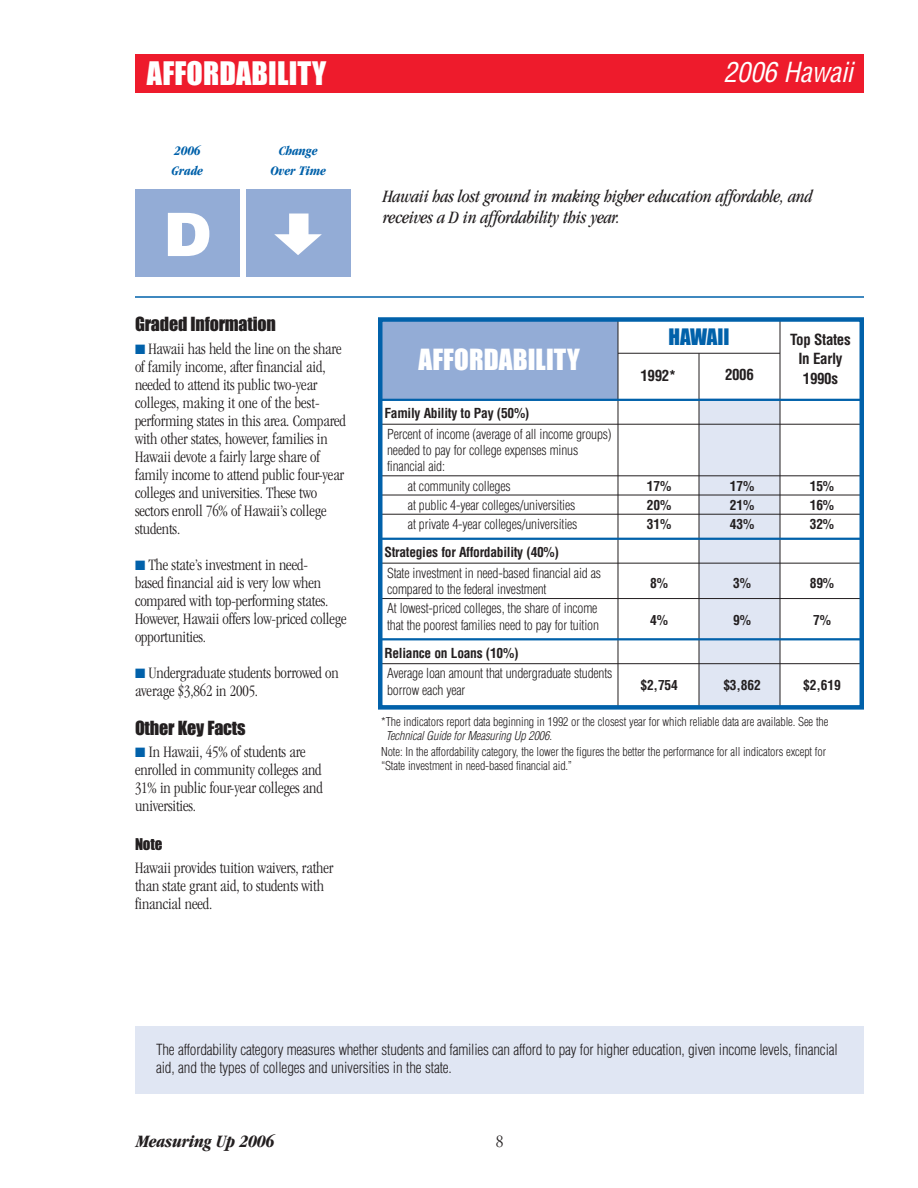
<style>
.page{position:relative;width:918px;height:1188px;background:#fff}
.page>*{position:absolute;margin:0;border:0;box-sizing:border-box;transform-origin:0 0}
.t1{font:900 60px "Helvetica";color:#fff}
.t2{font:30px "Impact";letter-spacing:.005em;color:#fff}
.t3{font:27px "Impact";letter-spacing:.005em;color:#fff}
.t4{font:italic condensed 27px "Helvetica";letter-spacing:-.01em;color:#fff}
.t5{font:21px "Impact";letter-spacing:-.005em;color:#0161aa}
.t6{font:italic condensed 18px/21px "Garamond";letter-spacing:-.015em;color:#231f20}
.t7{font:18px "Impact";letter-spacing:-.01em;color:#231f20}
.t8{font:italic 700 condensed 18px "Garamond";letter-spacing:-.015em;color:#231f20}
.t9{font:300 condensed 18px "Garamond";color:#231f20}
.t10{font:300 condensed 16.5px/18px "Garamond";letter-spacing:-.01em;color:#231f20}
.t11{font:300 condensed 15px/18px "Helvetica";letter-spacing:-.015em;color:#231f20}
.t12{font:700 condensed 15px/19.5px "Helvetica";letter-spacing:-.025em;color:#231f20;text-align:center}
.t13{font:15px "Impact";color:#231f20}
.t14{font:300 condensed 13.5px/16.2px "Helvetica";letter-spacing:-.015em;color:#231f20}
.t15{font:700 condensed 13.5px "Helvetica";letter-spacing:-.02em;color:#231f20}
.t16{font:italic 700 condensed 13.5px/19.5px "Garamond";letter-spacing:-.01em;color:#0161aa}
.t17{font:300 condensed 12px/13.5px "Helvetica";letter-spacing:-.01em;color:#231f20}
.s1{color:#0161aa}
.s2{font-style:italic}
</style>
<div class="page">
<div style="left:381px;top:321px;width:237px;height:78px;background:#93acd6"></div>
<hr style="left:618px;top:320px;width:1px;height:388px;background:#231f20">
<div style="left:135px;top:54px;width:729px;height:39px;background:#ee1b2c"></div>
<div style="left:246px;top:189px;width:105px;height:88px;background:#93acd6"></div>
<svg style="left:274px;top:214px;width:48px;height:41px"></svg>
<div style="left:135px;top:189px;width:105px;height:87px;background:#93acd6"></div>
<div style="left:135px;top:1026px;width:729px;height:68px;background:#e0e6f3"></div>
<hr style="left:135px;top:296px;width:729px;height:2px;background:#0161aa">
<div style="left:699px;top:398px;width:81px;height:310px;background:#e0e6f3"></div>
<hr style="left:618px;top:353px;width:162px;height:1px;background:#231f20">
<hr style="left:780px;top:319px;width:1px;height:388px;background:#231f20">
<hr style="left:699px;top:353px;width:1px;height:356px;background:#231f20">
<hr style="left:381px;top:399px;width:481px;height:2px;background:#0161aa">
<hr style="left:381px;top:424px;width:481px;height:1px;background:#231f20">
<hr style="left:381px;top:476px;width:481px;height:1px;background:#231f20">
<hr style="left:381px;top:495px;width:481px;height:1px;background:#231f20">
<hr style="left:381px;top:514px;width:481px;height:1px;background:#231f20">
<hr style="left:381px;top:538px;width:481px;height:2px;background:#0161aa">
<hr style="left:381px;top:563px;width:481px;height:1px;background:#231f20">
<hr style="left:381px;top:598px;width:481px;height:1px;background:#231f20">
<hr style="left:381px;top:638px;width:481px;height:2px;background:#0161aa">
<hr style="left:381px;top:663px;width:481px;height:1px;background:#231f20">
<div style="left:378px;top:317px;width:486px;height:393px;border:4px solid #0161aa"></div>
<h2 class="t2" style="left:147px;top:64px;width:181px">AFFORDABILITY</h2>
<h3 class="t4" style="left:724px;top:62px;width:131px">2006 Hawaii</h3>
<p class="t16" style="left:172px;top:142px;width:33px">2006<br>Grade</p>
<p class="t16" style="left:271px;top:143px;width:57px;text-align:center">Change<br>Over Time</p>
<h1 class="t1" style="left:164px;top:213px;width:48px">D</h1>
<p class="t7" style="left:135px;top:319px;width:142px">Graded Information</p>
<p class="t10" style="left:135px;top:341px;width:212px"><span class="s1">■</span> Hawaii has held the line on the share of family income, after financial aid, needed to attend its public two-year colleges, making it one of the best&shy;performing states in this area. Compared with other states, however, families in Hawaii devote a fairly large share of family income to attend public four-year colleges and universities. These two sectors enroll 76% of Hawaii’s college students.</p>
<p class="t10" style="left:135px;top:557px;width:213px"><span class="s1">■</span> The state’s investment in need-<br>based financial aid is very low when compared with top-performing states.<br>However, Hawaii offers low-priced college opportunities.</p>
<p class="t10" style="left:135px;top:665px;width:205px"><span class="s1">■</span> Undergraduate students borrowed on average $3,862 in 2005.</p>
<p class="t7" style="left:135px;top:722px;width:112px">Other Key Facts</p>
<p class="t10" style="left:135px;top:744px;width:189px"><span class="s1">■</span> In Hawaii, 45% of students are enrolled in community colleges and<br>31% in public four-year colleges and universities.</p>
<p class="t13" style="left:135px;top:840px;width:29px">Note</p>
<p class="t10" style="left:135px;top:860px;width:200px">Hawaii provides tuition waivers, rather than state grant aid, to students with financial need.</p>
<p class="t6" style="left:383px;top:187px;width:431px">Hawaii has lost ground in making higher education affordable, and receives a D in affordability this year.</p>
<h3 class="t3" style="left:419px;top:351px;width:163px">AFFORDABILITY</h3>
<p class="t5" style="left:668px;top:330px;width:63px">HAWAII</p>
<p class="t12" style="left:790px;top:331px;width:62px">Top States<br>In Early</p>
<p class="t12" style="left:641px;top:367px;width:37px">1992*</p>
<p class="t12" style="left:725px;top:367px;width:30px">2006</p>
<p class="t12" style="left:803px;top:370px;width:37px">1990s</p>
<p class="t15" style="left:384px;top:408px;width:147px">Family Ability to Pay (50%)</p>
<p class="t14" style="left:387px;top:427px;width:226px">Percent of income (average of all income groups) needed to pay for college expenses minus financial aid:</p>
<p class="t14" style="left:408px;top:479px;width:104px">at community colleges</p>
<p class="t15" style="left:647px;top:480px;width:26px">17%</p>
<p class="t15" style="left:730px;top:480px;width:26px">17%</p>
<p class="t15" style="left:810px;top:480px;width:26px">15%</p>
<p class="t14" style="left:408px;top:498px;width:169px">at public 4-year colleges/universities</p>
<p class="t15" style="left:647px;top:500px;width:26px">20%</p>
<p class="t15" style="left:730px;top:500px;width:26px">21%</p>
<p class="t15" style="left:810px;top:500px;width:26px">16%</p>
<p class="t14" style="left:408px;top:517px;width:171px">at private 4-year colleges/universities</p>
<p class="t15" style="left:647px;top:519px;width:26px">31%</p>
<p class="t15" style="left:730px;top:519px;width:26px">43%</p>
<p class="t15" style="left:810px;top:519px;width:26px">32%</p>
<p class="t15" style="left:384px;top:547px;width:176px">Strategies for Affordability (40%)</p>
<p class="t14" style="left:387px;top:566px;width:215px">State investment in need-based financial aid as compared to the federal investment</p>
<p class="t15" style="left:650px;top:578px;width:19px">8%</p>
<p class="t15" style="left:733px;top:578px;width:19px">3%</p>
<p class="t15" style="left:810px;top:578px;width:26px">89%</p>
<p class="t14" style="left:387px;top:601px;width:213px">At lowest-priced colleges, the share of income that the poorest families need to pay for tuition</p>
<p class="t15" style="left:650px;top:615px;width:19px">4%</p>
<p class="t15" style="left:733px;top:615px;width:19px">9%</p>
<p class="t15" style="left:813px;top:615px;width:19px">7%</p>
<p class="t15" style="left:384px;top:648px;width:136px">Reliance on Loans (10%)</p>
<p class="t14" style="left:387px;top:667px;width:227px">Average loan amount that undergraduate students borrow each year</p>
<p class="t15" style="left:640px;top:680px;width:39px">$2,754</p>
<p class="t15" style="left:723px;top:680px;width:39px">$3,862</p>
<p class="t15" style="left:803px;top:680px;width:39px">$2,619</p>
<p class="t17" style="left:386px;top:716px;width:444px;text-indent:-4px">*The indicators report data beginning in 1992 or the closest year for which reliable data are available. See the<br><span class="s2">Technical Guide for Measuring Up 2006</span>.</p>
<p class="t17" style="left:381px;top:746px;width:446px">Note: In the affordability category, the lower the figures the better the performance for all indicators except for “State investment in need-based financial aid.”</p>
<p class="t11" style="left:156px;top:1042px;width:683px">The affordability category measures whether students and families can afford to pay for higher education, given income levels, financial aid, and the types of colleges and universities in the state.</p>
<p class="t8" style="left:136px;top:1134px;width:140px">Measuring Up 2006</p>
<p class="t9" style="left:496px;top:1134px;width:9px">8</p>
</div>
